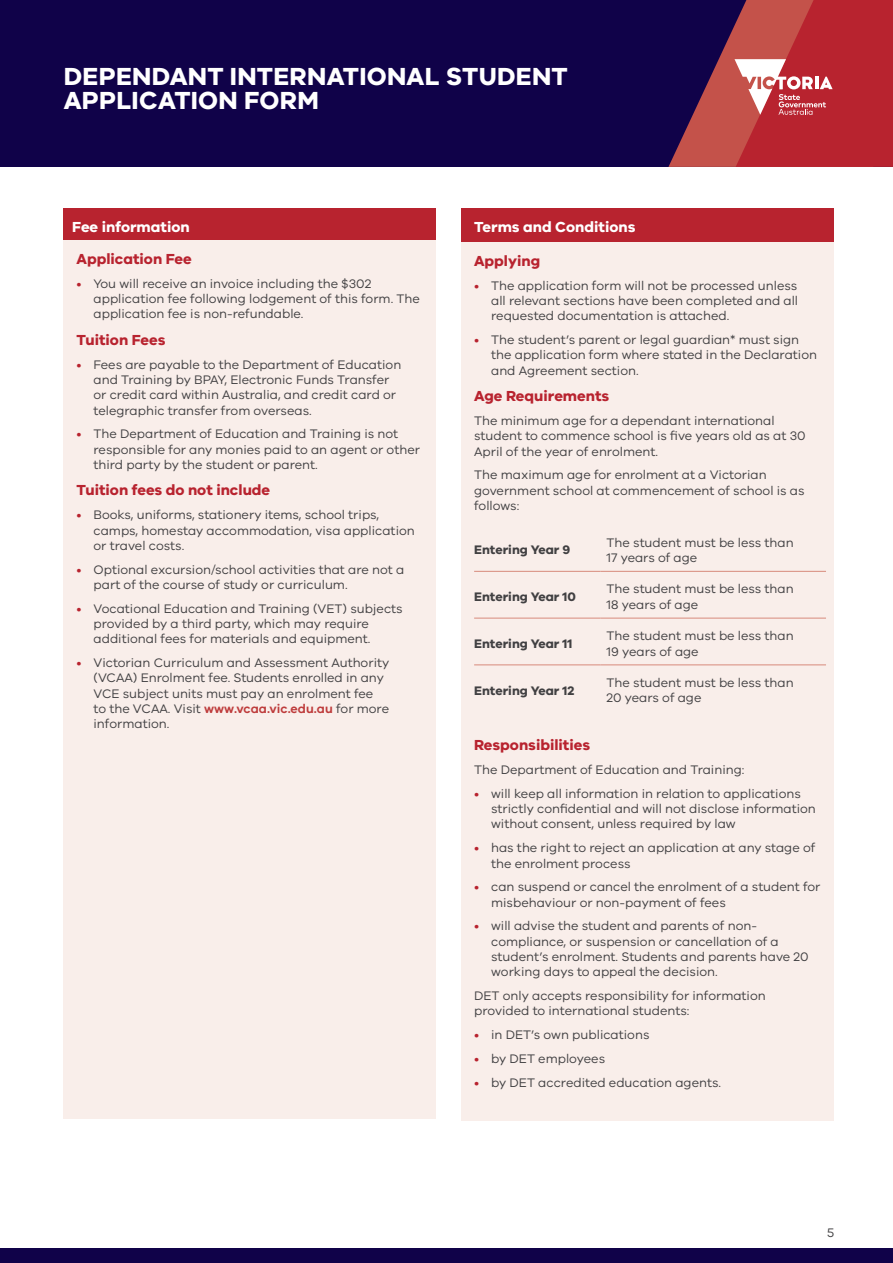
<style>
.page{position:relative;width:893px;height:1263px;background:#fff}
.page>*{position:absolute;margin:0;border:0;box-sizing:border-box;transform-origin:0 0}
.Form_Instructions_He{font:700 25.5px/24px "VIC";letter-spacing:.01em;color:#fff}
.B_Head{font:700 15px "VIC";color:#b8232f}
.Section_Headers{font:700 15px "VIC";color:#fff}
.Body{font:12.75px/15.3px "VIC";color:#414042}
.Body-2{font:700 12.75px "VIC";color:#414042}
.s1{color:#b8232f}
.s2{font-weight:600;color:#be3c3c}
</style>
<div class="page">
<div style="left:0;top:0;width:893px;height:167px;background:#100249"></div>
<svg style="left:668px;top:0;width:225px;height:167px"></svg>
<div style="left:64px;top:208px;width:372px;height:32px;background:#b8232f"></div>
<div style="left:64px;top:240px;width:372px;height:879px;background:#f9eeea"></div>
<div style="left:461px;top:208px;width:372px;height:34px;background:#b8232f"></div>
<div style="left:461px;top:242px;width:372px;height:879px;background:#f9eeea"></div>
<svg style="left:474px;top:570px;width:352px;height:96px"></svg>
<hr style="left:474px;top:571px;width:127px;height:1px;background:#d78a7c">
<hr style="left:601px;top:571px;width:225px;height:1px;background:#d78a7c">
<hr style="left:474px;top:618px;width:127px;height:1px;background:#d78a7c">
<hr style="left:601px;top:618px;width:225px;height:1px;background:#d78a7c">
<hr style="left:474px;top:664px;width:127px;height:1px;background:#d78a7c">
<hr style="left:601px;top:664px;width:225px;height:1px;background:#d78a7c">
<div style="left:0;top:1248px;width:893px;height:15px;background:#100249"></div>
<p class="Form_Instructions_He" style="left:64px;top:64px;width:505px">DEPENDANT INTERNATIONAL STUDENT<br>APPLICATION FORM</p>
<p class="Section_Headers" style="left:72px;top:218px;width:119px">Fee information</p>
<p class="B_Head" style="left:77px;top:250px;width:117px">Application Fee</p>
<p class="Body" style="left:94px;top:275px;width:328px;text-indent:-17px"><span class="s1">•</span> You will receive an invoice including the $302 application fee following lodgement of this form. The application fee is non-refundable.</p>
<p class="B_Head" style="left:77px;top:330px;width:90px">Tuition Fees</p>
<p class="Body" style="left:94px;top:356px;width:309px;text-indent:-17px"><span class="s1">•</span> Fees are payable to the Department of Education and Training by BPAY, Electronic Funds Transfer or credit card within Australia, and credit card or telegraphic transfer from overseas.</p>
<p class="Body" style="left:94px;top:426px;width:328px;text-indent:-17px"><span class="s1">•</span> The Department of Education and Training is not responsible for any monies paid to an agent or other third party by the student or parent.</p>
<p class="B_Head" style="left:77px;top:481px;width:195px">Tuition fees do not include</p>
<p class="Body" style="left:94px;top:507px;width:323px;text-indent:-17px"><span class="s1">•</span> Books, uniforms, stationery items, school trips, camps, homestay accommodation, visa application or travel costs.</p>
<p class="Body" style="left:94px;top:561px;width:312px;text-indent:-17px"><span class="s1">•</span> Optional excursion/school activities that are not a part of the course of study or curriculum.</p>
<p class="Body" style="left:94px;top:600px;width:311px;text-indent:-17px"><span class="s1">•</span> Vocational Education and Training (VET) subjects provided by a third party, which may require additional fees for materials and equipment.</p>
<p class="Body" style="left:94px;top:655px;width:297px;text-indent:-17px"><span class="s1">•</span> Victorian Curriculum and Assessment Authority (VCAA) Enrolment fee. Students enrolled in any VCE subject units must pay an enrolment fee<br>to the VCAA. Visit <span class="s2">www.vcaa.vic.edu.au</span> for more information.</p>
<p class="Section_Headers" style="left:474px;top:218px;width:163px">Terms and Conditions</p>
<p class="B_Head" style="left:474px;top:252px;width:68px">Applying</p>
<p class="Body" style="left:491px;top:277px;width:308px;text-align:justify;text-indent:-17px"><span class="s1">•</span> The application form will not be processed unless all relevant sections have been completed and all requested documentation is attached.</p>
<p class="Body" style="left:491px;top:332px;width:327px;text-indent:-17px"><span class="s1">•</span> The student’s parent or legal guardian* must sign the application form where stated in the Declaration and Agreement section.</p>
<p class="B_Head" style="left:474px;top:387px;width:137px">Age Requirements</p>
<p class="Body" style="left:474px;top:413px;width:333px">The minimum age for a dependant international student to commence school is five years old as at 30<br>April of the year of enrolment.</p>
<p class="Body" style="left:474px;top:467px;width:332px">The maximum age for enrolment at a Victorian government school at commencement of school is as follows:</p>
<p class="Body-2" style="left:474px;top:542px;width:98px">Entering Year 9</p>
<p class="Body" style="left:607px;top:534px;width:189px">The student must be less than<br>17 years of age</p>
<p class="Body-2" style="left:474px;top:589px;width:103px">Entering Year 10</p>
<p class="Body" style="left:607px;top:581px;width:189px">The student must be less than<br>18 years of age</p>
<p class="Body-2" style="left:474px;top:636px;width:100px">Entering Year 11</p>
<p class="Body" style="left:607px;top:628px;width:189px">The student must be less than<br>19 years of age</p>
<p class="Body-2" style="left:474px;top:682px;width:102px">Entering Year 12</p>
<p class="Body" style="left:607px;top:675px;width:189px">The student must be less than</p>
<p class="Body" style="left:607px;top:690px;width:96px">20 years of age</p>
<p class="B_Head" style="left:474px;top:736px;width:118px">Responsibilities</p>
<p class="Body" style="left:474px;top:762px;width:272px">The Department of Education and Training:</p>
<p class="Body" style="left:491px;top:785px;width:326px;text-indent:-17px"><span class="s1">•</span> will keep all information in relation to applications strictly confidential and will not disclose information without consent, unless required by law</p>
<p class="Body" style="left:491px;top:840px;width:326px;text-indent:-17px"><span class="s1">•</span> has the right to reject an application at any stage of the enrolment process</p>
<p class="Body" style="left:491px;top:879px;width:331px;text-indent:-17px"><span class="s1">•</span> can suspend or cancel the enrolment of a student for misbehaviour or non-payment of fees</p>
<p class="Body" style="left:491px;top:918px;width:319px;text-indent:-17px"><span class="s1">•</span> will advise the student and parents of non&shy;compliance, or suspension or cancellation of a student’s enrolment. Students and parents have 20 working days to appeal the decision.</p>
<p class="Body" style="left:474px;top:988px;width:293px">DET only accepts responsibility for information provided to international students:</p>
<p class="Body" style="left:474px;top:1027px;width:177px"><span class="s1">•</span> in DET’s own publications</p>
<p class="Body" style="left:474px;top:1051px;width:133px"><span class="s1">•</span> by DET employees</p>
<p class="Body" style="left:474px;top:1074px;width:248px"><span class="s1">•</span> by DET accredited education agents.</p>
<p class="Body" style="left:827px;top:1225px;width:9px">5</p>
</div>
